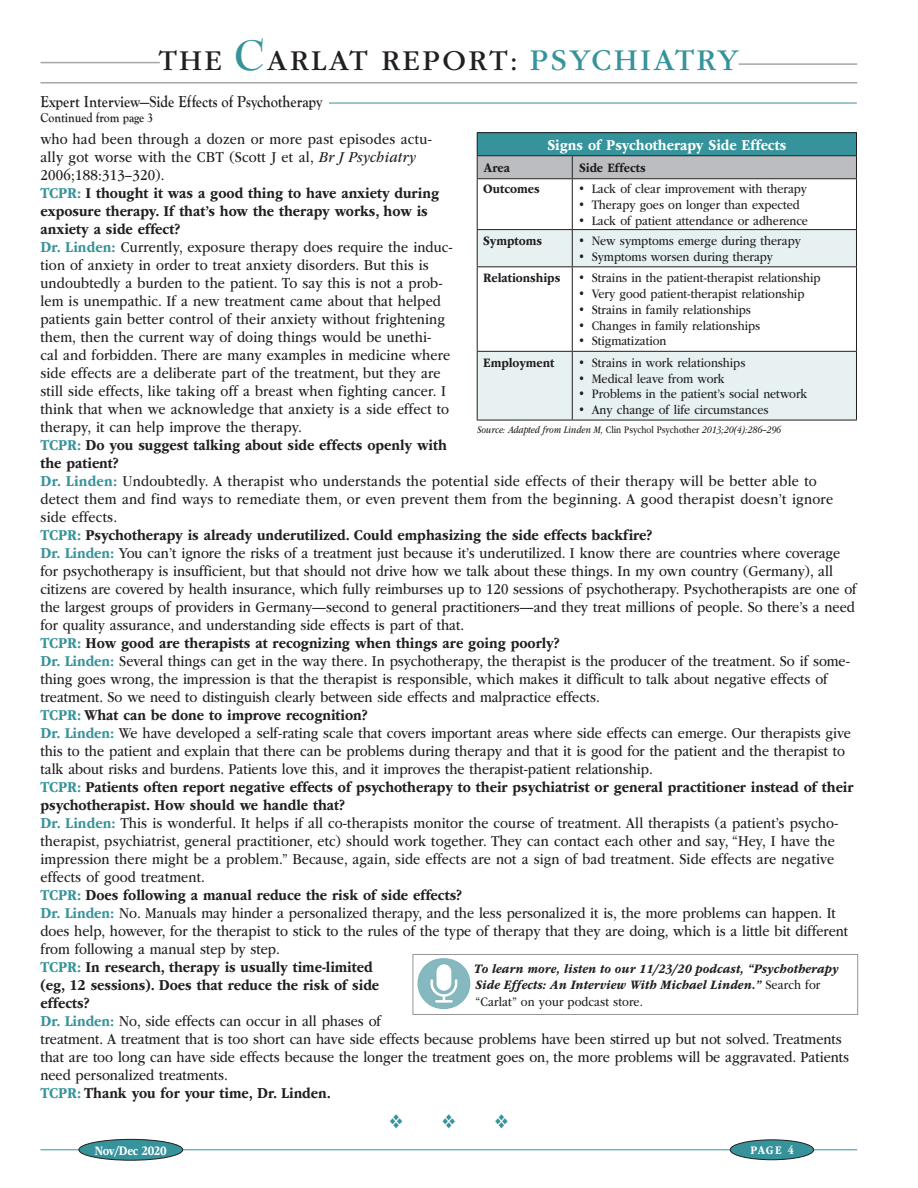
<style>
.page{position:relative;width:918px;height:1188px;background:#fff}
.page>*{position:absolute;margin:0;border:0;box-sizing:border-box;transform-origin:0 0}
.t1{font:30px "ITC Garamond Std";letter-spacing:.075em;color:#231f20}
.t2{font:700 16.5px "Goudy Old Style T";color:#231f20;scale:.88 1}
.t3{font:15.75px/18px "ITC Garamond Std";color:#231f20;scale:.88 1}
.t4{font:700 15.75px "ITC Garamond Std";color:#fff;scale:.88 1}
.t5{font:13.5px "ITC Garamond Std";color:#231f20;scale:.88 1}
.t6{font:italic 700 13.5px/16.5px "ITC Garamond Std";letter-spacing:.01em;color:#231f20;scale:.88 1}
.t7{font:700 13.5px "ITC Garamond Std";color:#211d1e;scale:.88 1}
.t8{font:700 13.5px "Goudy Old Style T";color:#231f20;scale:.88 1}
.t9{font:700 13.5px "ITC Garamond Std";letter-spacing:-.03em;color:#fff;scale:.82 1}
.t10{font:700 12.15px "ITC Garamond Std";color:#fff;scale:.85 1}
.t11{font:italic 10.5px "ITC Garamond Std";color:#211d1e;scale:.82 1}
.s1{font-family:"Bernhard Modern Std";font-weight:700;font-size:46.5px;color:#37939b}
.s2{font-size:31.5px;color:#37939b}
.s3{font-style:italic}
.s4{font-weight:700;color:#37939b}
.s5{font-weight:700}
.s6{font-style:normal}
.s7{font-weight:400;font-style:normal}
</style>
<div class="page">
<hr style="left:739px;top:63px;width:118px;height:2px;background:#231f20">
<hr style="left:40px;top:62px;width:120px;height:1px;background:#231f20">
<hr style="left:40px;top:82px;width:817px;height:2px;background:#231f20">
<hr style="left:40px;top:1149px;width:817px;height:1px;background:#37939b">
<div style="left:730px;top:1140px;width:84px;height:20px;background:#37939b;border-radius:50%"></div>
<div style="left:730px;top:1139px;width:84px;height:21px;border:1px solid #231f20;border-radius:50%"></div>
<div style="left:79px;top:1139px;width:104px;height:21px;background:#37939b;border-radius:50%"></div>
<div style="left:79px;top:1139px;width:104px;height:22px;border:1px solid #231f20;border-radius:50%"></div>
<hr style="left:329px;top:103px;width:528px;height:1px;background:#37939b">
<div style="left:413px;top:954px;width:445px;height:61px;border:1px solid #939598"></div>
<img style="left:417px;top:958px;width:54px;height:51px">
<svg style="left:478px;top:179px;width:378px;height:50px"></svg>
<svg style="left:478px;top:230px;width:378px;height:190px;fill:#e7f1f2"></svg>
<hr style="left:477px;top:132px;width:95px;height:1px;background:#231f20">
<hr style="left:572px;top:132px;width:285px;height:1px;background:#231f20">
<svg style="left:477px;top:133px;width:380px;height:45px;background:#76a3a8"></svg>
<hr style="left:477px;top:178px;width:95px;height:1px;background:#231f20">
<hr style="left:477px;top:179px;width:1px;height:50px;background:#231f20">
<hr style="left:572px;top:178px;width:285px;height:1px;background:#231f20">
<hr style="left:572px;top:179px;width:1px;height:50px;background:#231f20">
<hr style="left:856px;top:179px;width:1px;height:50px;background:#231f20">
<hr style="left:477px;top:229px;width:95px;height:1px;background:#231f20">
<hr style="left:477px;top:230px;width:1px;height:36px;background:#231f20">
<hr style="left:572px;top:229px;width:285px;height:1px;background:#231f20">
<hr style="left:572px;top:230px;width:1px;height:36px;background:#231f20">
<hr style="left:856px;top:230px;width:1px;height:36px;background:#231f20">
<hr style="left:477px;top:266px;width:95px;height:1px;background:#231f20">
<hr style="left:477px;top:267px;width:1px;height:84px;background:#231f20">
<hr style="left:572px;top:266px;width:285px;height:1px;background:#231f20">
<hr style="left:572px;top:267px;width:1px;height:84px;background:#231f20">
<hr style="left:856px;top:267px;width:1px;height:84px;background:#231f20">
<hr style="left:477px;top:351px;width:95px;height:1px;background:#231f20">
<hr style="left:477px;top:352px;width:1px;height:68px;background:#231f20">
<hr style="left:572px;top:351px;width:285px;height:1px;background:#231f20">
<hr style="left:572px;top:352px;width:1px;height:68px;background:#231f20">
<hr style="left:856px;top:352px;width:1px;height:68px;background:#231f20">
<hr style="left:477px;top:420px;width:95px;height:1px;background:#231f20">
<hr style="left:572px;top:420px;width:285px;height:1px;background:#231f20">
<h1 class="t1" style="left:159px;top:44px;width:581px">THE <span class="s1">C</span>ARLAT REPORT: <span class="s2">PSYCHIATRY</span></h1>
<p class="t2" style="left:40px;top:93px;width:322px">Expert Interview—Side Effects of Psychotherapy</p>
<p class="t8" style="left:40px;top:110px;width:130px">Continued from page 3</p>
<p class="t3" style="left:40px;top:130px;width:929px">who had been through a dozen or more past episodes actu-<br>ally got worse with the CBT (Scott J et al, <span class="s3">Br J Psychiatry<br></span>2006;188:313–320).<br><span class="s4">TCPR:</span> <span class="s5">I thought it was a good thing to have anxiety during<br>exposure therapy. If that’s how the therapy works, how is<br>anxiety a side effect?<br></span><span class="s4">Dr. Linden:</span> Currently, exposure therapy does require the induc-<br>tion of anxiety in order to treat anxiety disorders. But this is<br>undoubtedly a burden to the patient. To say this is not a prob-<br>lem is unempathic. If a new treatment came about that helped<br>patients gain better control of their anxiety without frightening<br>them, then the current way of doing things would be unethi-<br>cal and forbidden. There are many examples in medicine where<br>side effects are a deliberate part of the treatment, but they are<br>still side effects, like taking off a breast when fighting cancer. I<br>think that when we acknowledge that anxiety is a side effect to<br>therapy, it can help improve the therapy.<br><span class="s4">TCPR:</span> <span class="s5">Do you suggest talking about side effects openly with<br>the patient?<br></span><span class="s4">Dr. Linden:</span> Undoubtedly. A therapist who understands the potential side effects of their therapy will be better able to detect them and find ways to remediate them, or even prevent them from the beginning. A good therapist doesn’t ignore side effects.<br><span class="s4">TCPR:</span> <span class="s5">Psychotherapy is already underutilized. Could emphasizing the side effects backfire?<br></span><span class="s4">Dr. Linden:</span> You can’t ignore the risks of a treatment just because it’s underutilized. I know there are countries where coverage for psychotherapy is insufficient, but that should not drive how we talk about these things. In my own country (Germany), all citizens are covered by health insurance, which fully reimburses up to 120 sessions of psychotherapy. Psychotherapists are one of the largest groups of providers in Germany—second to general practitioners—and they treat millions of people. So there’s a need for quality assurance, and understanding side effects is part of that.<br><span class="s4">TCPR:</span> <span class="s5">How good are therapists at recognizing when things are going poorly?<br></span><span class="s4">Dr. Linden:</span> Several things can get in the way there. In psychotherapy, the therapist is the producer of the treatment. So if some&shy;thing goes wrong, the impression is that the therapist is responsible, which makes it difficult to talk about negative effects of treatment. So we need to distinguish clearly between side effects and malpractice effects.<br><span class="s4">TCPR:</span> <span class="s5">What can be done to improve recognition?<br></span><span class="s4">Dr. Linden:</span> We have developed a self-rating scale that covers important areas where side effects can emerge. Our therapists give this to the patient and explain that there can be problems during therapy and that it is good for the patient and the therapist to talk about risks and burdens. Patients love this, and it improves the therapist-patient relationship.<br><span class="s4">TCPR:</span> <span class="s5">Patients often report negative effects of psychotherapy to their psychiatrist or general practitioner instead of their psychotherapist. How should we handle that?<br></span><span class="s4">Dr. Linden:</span> This is wonderful. It helps if all co-therapists monitor the course of treatment. All therapists (a patient’s psycho&shy;therapist, psychiatrist, general practitioner, etc) should work together. They can contact each other and say, “Hey, I have the impression there might be a problem.” Because, again, side effects are not a sign of bad treatment. Side effects are negative effects of good treatment.<br><span class="s4">TCPR:</span> <span class="s5">Does following a manual reduce the risk of side effects?<br></span><span class="s4">Dr. Linden:</span> No. Manuals may hinder a personalized therapy, and the less personalized it is, the more problems can happen. It does help, however, for the therapist to stick to the rules of the type of therapy that they are doing, which is a little bit different from following a manual step by step.<br><span class="s4">TCPR:</span> <span class="s5">In research, therapy is usually time-limited<br>(eg, 12 sessions). Does that reduce the risk of side<br>effects?<br></span><span class="s4">Dr. Linden:</span> No, side effects can occur in all phases of<br>treatment. A treatment that is too short can have side effects because problems have been stirred up but not solved. Treatments that are too long can have side effects because the longer the treatment goes on, the more problems will be aggravated. Patients need personalized treatments.<br><span class="s4">TCPR:</span> <span class="s5">Thank you for your time, Dr. Linden.</span></p>
<p class="t4" style="left:547px;top:136px;width:273px">Signs of Psychotherapy Side Effects</p>
<p class="t7" style="left:484px;top:160px;width:31px">Area</p>
<p class="t7" style="left:579px;top:160px;width:77px">Side Effects</p>
<p class="t7" style="left:483px;top:181px;width:66px">Outcomes</p>
<p class="t5" style="left:578px;top:182px;width:262px">• Lack of clear improvement with therapy</p>
<p class="t5" style="left:578px;top:197px;width:253px">• Therapy goes on longer than expected</p>
<p class="t5" style="left:578px;top:213px;width:263px">• Lack of patient attendance or adherence</p>
<p class="t7" style="left:483px;top:233px;width:69px">Symptoms</p>
<p class="t5" style="left:578px;top:233px;width:254px">• New symptoms emerge during therapy</p>
<p class="t5" style="left:578px;top:249px;width:223px">• Symptoms worsen during therapy</p>
<p class="t7" style="left:483px;top:270px;width:89px">Relationships</p>
<p class="t5" style="left:578px;top:271px;width:277px">• Strains in the patient-therapist relationship</p>
<p class="t5" style="left:578px;top:286px;width:259px">• Very good patient-therapist relationship</p>
<p class="t5" style="left:578px;top:302px;width:198px">• Strains in family relationships</p>
<p class="t5" style="left:578px;top:318px;width:208px">• Changes in family relationships</p>
<p class="t5" style="left:578px;top:334px;width:102px">• Stigmatization</p>
<p class="t7" style="left:483px;top:355px;width:83px">Employment</p>
<p class="t5" style="left:578px;top:355px;width:192px">• Strains in work relationships</p>
<p class="t5" style="left:578px;top:371px;width:168px">• Medical leave from work</p>
<p class="t5" style="left:578px;top:387px;width:262px">• Problems in the patient’s social network</p>
<p class="t5" style="left:578px;top:402px;width:218px">• Any change of life circumstances</p>
<p class="t11" style="left:477px;top:424px;width:372px">Source: Adapted from Linden M, <span class="s6">Clin Psychol Psychother</span> 2013;20(4):286–296</p>
<p class="t6" style="left:474px;top:960px;width:416px">To learn more, listen to our 11/23/20 podcast, “Psychotherapy<br>Side Effects: An Interview With Michael Linden.” <span class="s7">Search for “Carlat” on your podcast store.</span></p>
<p class="t9" style="left:95px;top:1143px;width:89px">Nov/Dec 2020</p>
<p class="t10" style="left:750px;top:1143px;width:53px">PAGE 4</p>
</div>
